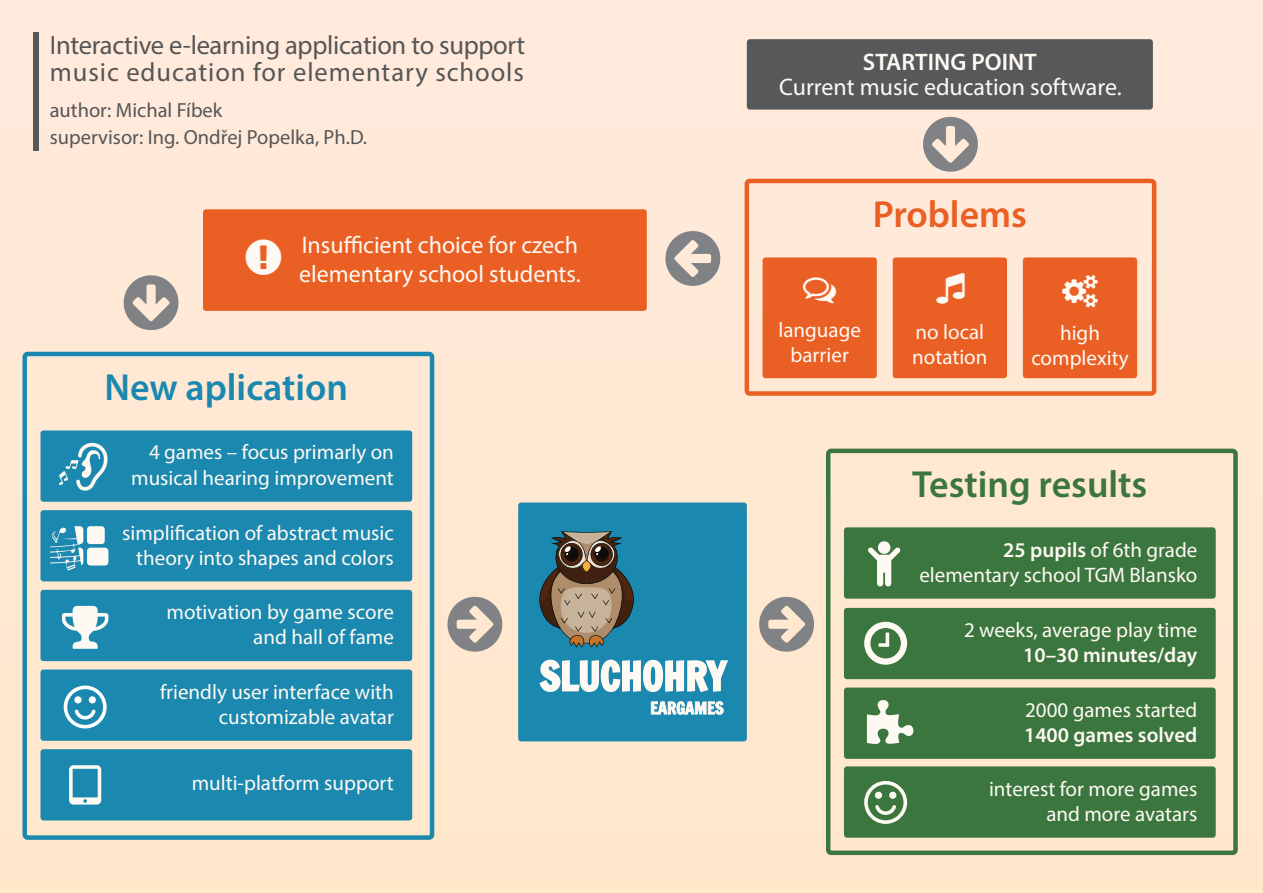
<style>
.page{position:relative;width:1263px;height:893px;background:#fff}
.page>*{position:absolute;margin:0;border:0;box-sizing:border-box;transform-origin:0 0}
.t1{font:600 37.8px "Myriad Pro";color:#3b763e}
.t2{font:600 37.8px "Myriad Pro";color:#1a88af}
.t3{font:600 37.8px "Myriad Pro";color:#ea5f23}
.t4{font:26.55px/27.3px "Myriad Pro";color:#565656}
.t5{font:24px/28.8px "Myriad Pro";color:#fef9f3}
.t6{font:600 24px "Myriad Pro";color:#fef9f3}
.t7{font:21px/25.2px "Myriad Pro";color:#fef9f3;text-align:right}
.t8{font:600 21px "Myriad Pro";color:#fef9f3}
.t9{font:20.4px/26.5px "Myriad Pro";color:#565656}
.s1{font-weight:600}
</style>
<div class="page">
<div style="left:747px;top:39px;width:406px;height:71px;background:#57585a;border-radius:3px"></div>
<div style="left:203px;top:209px;width:444px;height:102px;background:#ea5f23;border-radius:3px"></div>
<div style="left:745px;top:179px;width:411px;height:217px;border:5px solid #ea5f23;border-radius:3px"></div>
<div style="left:762px;top:257px;width:115px;height:121px;background:#ea5f23;border-radius:3px"></div>
<div style="left:893px;top:257px;width:114px;height:121px;background:#ea5f23;border-radius:3px"></div>
<div style="left:1023px;top:257px;width:114px;height:121px;background:#ea5f23;border-radius:3px"></div>
<div style="left:22px;top:352px;width:412px;height:488px;border:5px solid #1a88af;border-radius:3px"></div>
<div style="left:40px;top:430px;width:372px;height:72px;background:#1a88af;border-radius:3px"></div>
<svg style="left:59px;top:443px;width:49px;height:48px"></svg>
<div style="left:40px;top:510px;width:372px;height:71px;background:#1a88af;border-radius:3px"></div>
<svg style="left:50px;top:526px;width:58px;height:45px"></svg>
<div style="left:40px;top:590px;width:372px;height:71px;background:#1a88af;border-radius:3px"></div>
<div style="left:40px;top:669px;width:372px;height:72px;background:#1a88af;border-radius:3px"></div>
<div style="left:40px;top:749px;width:372px;height:71px;background:#1a88af;border-radius:3px"></div>
<div style="left:826px;top:449px;width:412px;height:406px;border:5px solid #3b763e;border-radius:3px"></div>
<div style="left:844px;top:608px;width:372px;height:71px;background:#3b763e;border-radius:3px"></div>
<div style="left:844px;top:688px;width:372px;height:71px;background:#3b763e;border-radius:3px"></div>
<div style="left:844px;top:527px;width:372px;height:72px;background:#3b763e;border-radius:3px"></div>
<div style="left:844px;top:766px;width:372px;height:72px;background:#3b763e;border-radius:3px"></div>
<svg style="left:665px;top:231px;width:55px;height:55px;background:#b5ada7"></svg>
<svg style="left:923px;top:117px;width:55px;height:55px;background:#b5ada8"></svg>
<svg style="left:124px;top:275px;width:54px;height:55px;background:#b4aca6"></svg>
<svg style="left:447px;top:597px;width:55px;height:55px;background:#b5ada4"></svg>
<svg style="left:759px;top:597px;width:55px;height:55px;background:#b5ada4"></svg>
<div style="left:518px;top:503px;width:229px;height:238px;background:#1a88af;border-radius:3px"></div>
<svg style="left:539px;top:659px;width:189px;height:56px"></svg>
<svg style="left:539px;top:531px;width:95px;height:116px"></svg>
<div style="left:33px;top:32px;width:6px;height:119px;background:#57585a"></div>
<p class="t4" style="left:50px;top:34px;width:477px">Interactive e-learning application to support music education for elementary schools</p>
<p class="t9" style="left:50px;top:99px;width:319px">author: Michal Fíbek<br>supervisor: Ing. Ondřej Popelka, Ph.D.</p>
<p class="t5" style="left:299px;top:232px;width:283px">Insufficient choice for czech elementary school students.</p>
<h1 class="t2" style="left:104px;top:374px;width:245px">New aplication</h1>
<p class="t7" style="left:131px;top:441px;width:264px">4 games – focus primarly on musical hearing improvement</p>
<p class="t7" style="left:122px;top:522px;width:273px">simplification of abstract music theory into shapes and colors</p>
<p class="t7" style="left:167px;top:601px;width:229px">motivation by game score and hall of fame</p>
<p class="t7" style="left:160px;top:681px;width:235px">friendly user interface with customizable avatar</p>
<p class="t7" style="left:192px;top:772px;width:204px">multi-platform support</p>
<p class="t6" style="left:863px;top:53px;width:175px">STARTING POINT</p>
<p class="t5" style="left:779px;top:75px;width:344px">Current music education software.</p>
<h1 class="t3" style="left:873px;top:201px;width:156px">Problems</h1>
<p class="t7" style="left:778px;top:319px;width:84px;text-align:center">language barrier</p>
<p class="t7" style="left:912px;top:321px;width:77px;text-align:left">no local notation</p>
<p class="t7" style="left:1031px;top:322px;width:99px;text-align:center">high complexity</p>
<h1 class="t1" style="left:912px;top:470px;width:237px">Testing results</h1>
<p class="t7" style="left:919px;top:539px;width:279px"><span class="s1">25 pupils</span> of 6th grade elementary school TGM Blansko</p>
<p class="t7" style="left:964px;top:619px;width:235px">2 weeks, average play time</p>
<p class="t8" style="left:1023px;top:647px;width:176px">10–30 minutes/day</p>
<p class="t7" style="left:1025px;top:699px;width:174px">2000 games started</p>
<p class="t8" style="left:1024px;top:727px;width:175px">1400 games solved</p>
<p class="t7" style="left:989px;top:778px;width:210px">interest for more games and more avatars</p>
</div>
